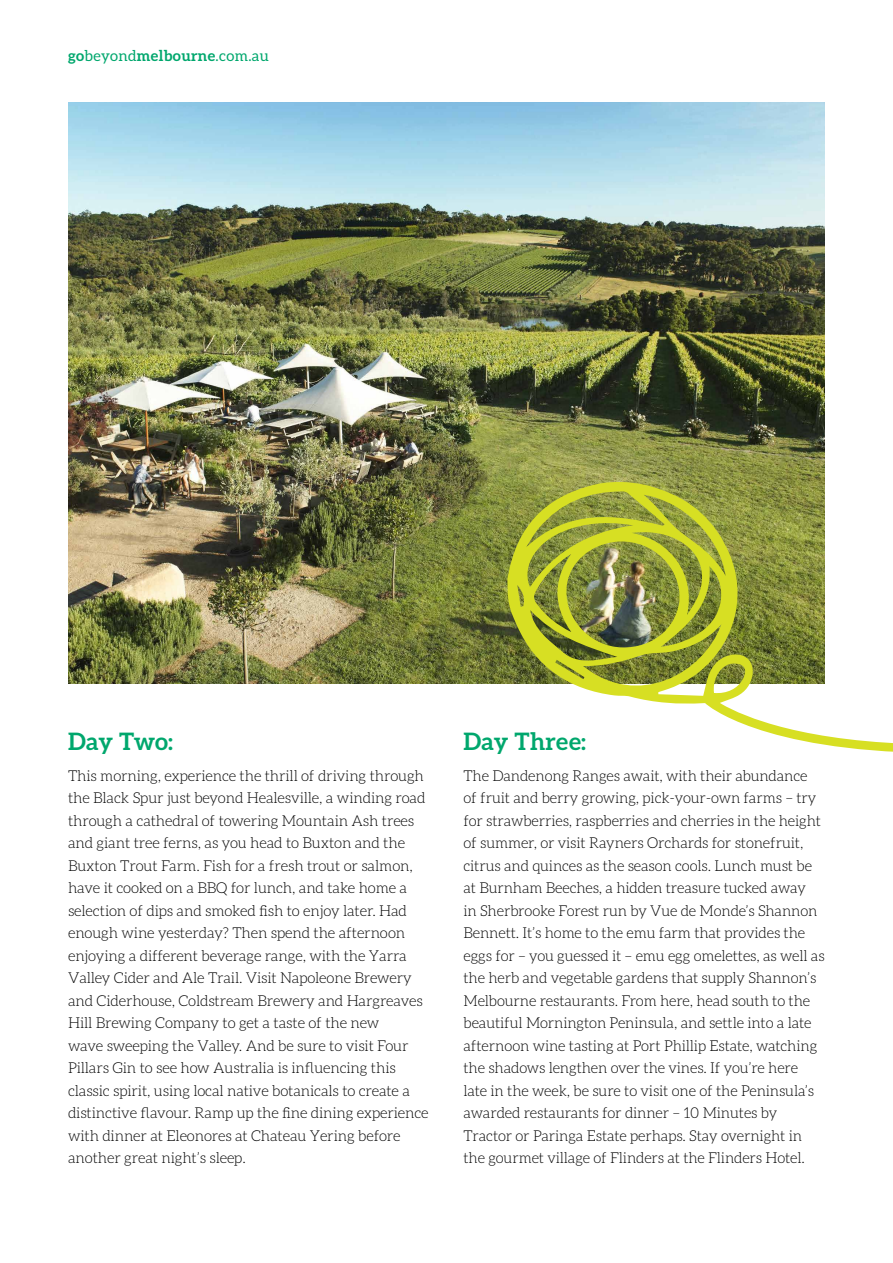
<style>
.page{position:relative;width:893px;height:1263px;background:#fff}
.page>*{position:absolute;margin:0;border:0;box-sizing:border-box;transform-origin:0 0}
.t1{font:700 24px "Aleo";letter-spacing:.01em;color:#00a76d}
.t2{font:300 15px/22.5px "Aleo";letter-spacing:-.01em;color:#000}
.t3{font:15px "Aleo";letter-spacing:.02em;color:#00a76d}
.s1{font-weight:700}
</style>
<div class="page">
<img style="left:68px;top:102px;width:757px;height:581px">
<svg style="left:506px;top:476px;width:387px;height:276px"></svg>
<p class="t3" style="left:68px;top:47px;width:202px"><span class="s1">go</span>beyond<span class="s1">melbourne</span>.com.au</p>
<h1 class="t1" style="left:68px;top:727px;width:106px">Day Two:</h1>
<p class="t2" style="left:68px;top:764px;width:362px">This morning, experience the thrill of driving through the Black Spur just beyond Healesville, a winding road through a cathedral of towering Mountain Ash trees and giant tree ferns, as you head to Buxton and the Buxton Trout Farm. Fish for a fresh trout or salmon, have it cooked on a BBQ for lunch, and take home a selection of dips and smoked fish to enjoy later. Had enough wine yesterday? Then spend the afternoon enjoying a different beverage range, with the Yarra Valley Cider and Ale Trail. Visit Napoleone Brewery and Ciderhouse, Coldstream Brewery and Hargreaves Hill Brewing Company to get a taste of the new<br>wave sweeping the Valley. And be sure to visit Four Pillars Gin to see how Australia is influencing this classic spirit, using local native botanicals to create a distinctive flavour. Ramp up the fine dining experience with dinner at Eleonores at Chateau Yering before another great night’s sleep.</p>
<h1 class="t1" style="left:463px;top:727px;width:124px">Day Three:</h1>
<p class="t2" style="left:463px;top:764px;width:363px">The Dandenong Ranges await, with their abundance<br>of fruit and berry growing, pick-your-own farms – try for strawberries, raspberries and cherries in the height of summer, or visit Rayners Orchards for stonefruit, citrus and quinces as the season cools. Lunch must be at Burnham Beeches, a hidden treasure tucked away<br>in Sherbrooke Forest run by Vue de Monde’s Shannon Bennett. It’s home to the emu farm that provides the eggs for – you guessed it – emu egg omelettes, as well as the herb and vegetable gardens that supply Shannon’s Melbourne restaurants. From here, head south to the beautiful Mornington Peninsula, and settle into a late afternoon wine tasting at Port Phillip Estate, watching the shadows lengthen over the vines. If you’re here late in the week, be sure to visit one of the Peninsula’s awarded restaurants for dinner – 10 Minutes by Tractor or Paringa Estate perhaps. Stay overnight in the gourmet village of Flinders at the Flinders Hotel.</p>
</div>
